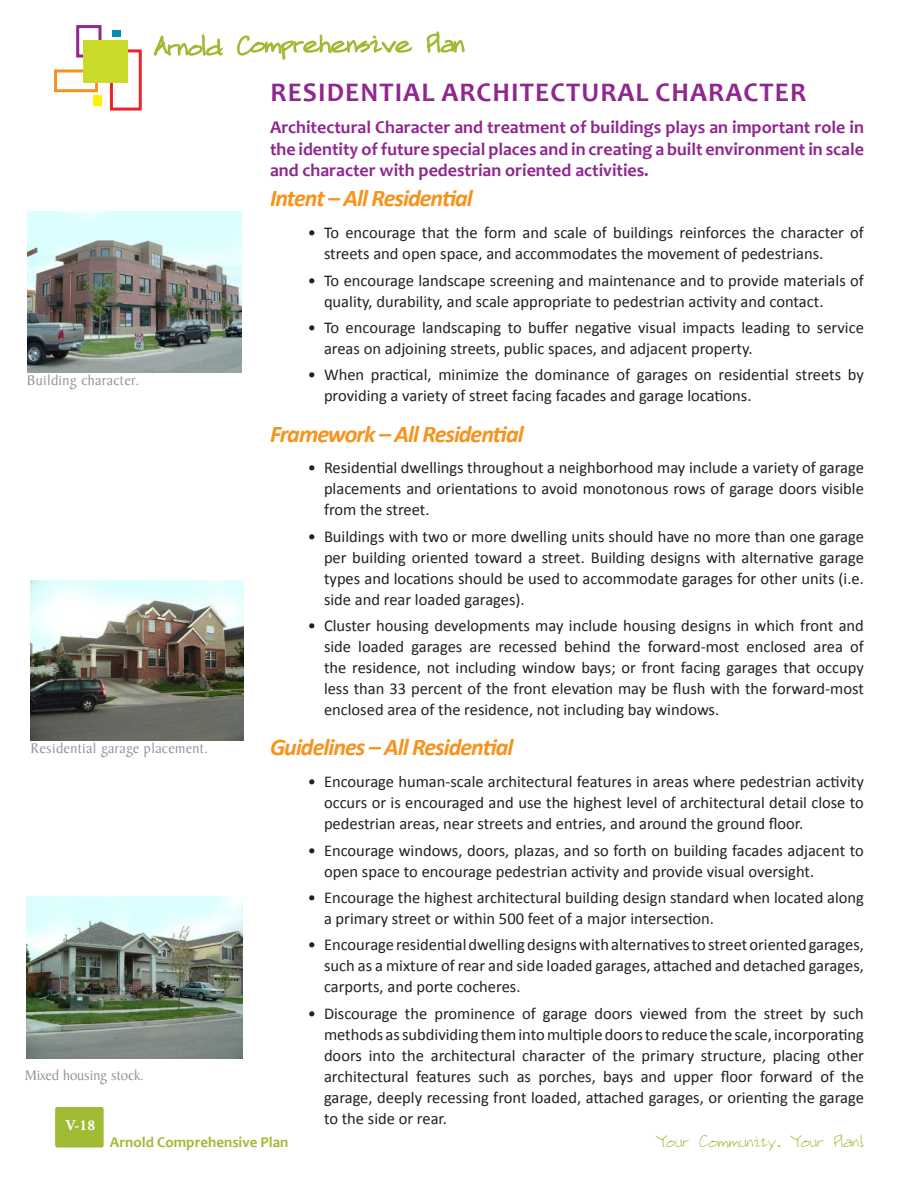
<style>
.page{position:relative;width:918px;height:1188px;background:#fff}
.page>*{position:absolute;margin:0;border:0;box-sizing:border-box;transform-origin:0 0}
.t1{font:700 27px "Candara";letter-spacing:.04em;color:#90268f}
.t2{font:italic 700 24px "Calibri";letter-spacing:-.04em;color:#f7931d}
.t3{font:700 18px/21.6px "Candara";color:#90268f;text-align:justify}
.t4{font:16.5px/21px "Calibri";color:#231f20}
.t5{font:italic 600 16.05px "Avant Garde";color:#fff}
.t6{font:15px "Baker Signet";letter-spacing:.025em;color:#939598}
.t7{font:700 15px "Candara";color:#9fbb34}
.t8{font:15px "Designer 1";color:#9fbb34}
.t9{font:15px "Baker Signet";color:#939598}
.t10{font:700 15px "Adobe Garamond Pro";color:#fff}
</style>
<div class="page">
<div style="left:76px;top:25px;width:25px;height:33px;border:3px solid #90268f"></div>
<div style="left:54px;top:70px;width:44px;height:22px;border:3px solid #f7931d"></div>
<div style="left:110px;top:49px;width:32px;height:62px;border:3px solid #ea242b"></div>
<div style="left:83px;top:40px;width:44px;height:42px;background:#cadb2a"></div>
<div style="left:112px;top:30px;width:8px;height:7px;background:#008eb0"></div>
<div style="left:93px;top:95px;width:9px;height:11px;background:#fff200"></div>
<svg style="left:153px;top:34px;width:71px;height:22px"></svg>
<svg style="left:237px;top:34px;width:176px;height:26px"></svg>
<svg style="left:426px;top:31px;width:39px;height:22px"></svg>
<div style="left:55px;top:1107px;width:49px;height:41px;background:#9fbb34;border-radius:2px"></div>
<img style="left:27px;top:212px;width:214px;height:160px">
<img style="left:27px;top:897px;width:216px;height:162px">
<img style="left:30px;top:580px;width:213px;height:160px">
<p class="t6" style="left:27px;top:373px;width:114px">Building character.</p>
<p class="t6" style="left:31px;top:740px;width:179px">Residential garage placement.</p>
<p class="t9" style="left:25px;top:1067px;width:120px">Mixed housing stock.</p>
<p class="t5" style="left:57px;top:1110px;width:37px">V-18</p>
<p class="t5" style="left:76px;top:1111px;width:37px">V-18</p>
<p class="t10" style="left:66px;top:1117px;width:31px">V-18</p>
<h1 class="t1" style="left:271px;top:76px;width:537px">Residential Architectural Character</h1>
<p class="t3" style="left:270px;top:116px;width:595px">Architectural Character and treatment of buildings plays an important role in the identity of future special places and in creating a built environment in scale and character with pedestrian oriented activities.</p>
<h2 class="t2" style="left:270px;top:184px;width:204px">Intent – All Residential</h2>
<p class="t4" style="left:324px;top:222px;width:541px;text-indent:-16px">• To encourage that the form and scale of buildings reinforces the character of streets and open space, and accommodates the movement of pedestrians.</p>
<p class="t4" style="left:324px;top:269px;width:541px;text-indent:-16px">• To encourage landscape screening and maintenance and to provide materials of quality, durability, and scale appropriate to pedestrian activity and contact.</p>
<p class="t4" style="left:324px;top:316px;width:541px;text-indent:-16px">• To encourage landscaping to buffer negative visual impacts leading to service areas on adjoining streets, public spaces, and adjacent property.</p>
<p class="t4" style="left:324px;top:364px;width:541px;text-indent:-16px">• When practical, minimize the dominance of garages on residential streets by providing a variety of street facing facades and garage locations.</p>
<h2 class="t2" style="left:270px;top:419px;width:255px">Framework – All Residential</h2>
<p class="t4" style="left:324px;top:457px;width:541px;text-align:justify;text-indent:-16px">• Residential dwellings throughout a neighborhood may include a variety of garage placements and orientations to avoid monotonous rows of garage doors visible from the street.</p>
<p class="t4" style="left:324px;top:525px;width:542px;text-align:justify;text-indent:-16px">• Buildings with two or more dwelling units should have no more than one garage per building oriented toward a street. Building designs with alternative garage types and locations should be used to accommodate garages for other units (i.e. side and rear loaded garages).</p>
<p class="t4" style="left:324px;top:615px;width:542px;text-align:justify;text-indent:-16px">• Cluster housing developments may include housing designs in which front and side loaded garages are recessed behind the forward-most enclosed area of the residence, not including window bays; or front facing garages that occupy less than 33 percent of the front elevation may be flush with the forward-most enclosed area of the residence, not including bay windows.</p>
<h2 class="t2" style="left:270px;top:733px;width:245px">Guidelines – All Residential</h2>
<p class="t4" style="left:324px;top:771px;width:542px;text-align:justify;text-indent:-16px">• Encourage human-scale architectural features in areas where pedestrian activity occurs or is encouraged and use the highest level of architectural detail close to pedestrian areas, near streets and entries, and around the ground floor.</p>
<p class="t4" style="left:324px;top:839px;width:541px;text-indent:-16px">• Encourage windows, doors, plazas, and so forth on building facades adjacent to open space to encourage pedestrian activity and provide visual oversight.</p>
<p class="t4" style="left:324px;top:886px;width:541px;text-indent:-16px">• Encourage the highest architectural building design standard when located along a primary street or within 500 feet of a major intersection.</p>
<p class="t4" style="left:324px;top:934px;width:541px;text-align:justify;text-indent:-16px">• Encourage residential dwelling designs with alternatives to street oriented garages, such as a mixture of rear and side loaded garages, attached and detached garages, carports, and porte cocheres.</p>
<p class="t4" style="left:324px;top:1002px;width:541px;text-align:justify;text-indent:-16px">• Discourage the prominence of garage doors viewed from the street by such methods as subdividing them into multiple doors to reduce the scale, incorporating doors into the architectural character of the primary structure, placing other architectural features such as porches, bays and upper floor forward of the garage, deeply recessing front loaded, attached garages, or orienting the garage to the side or rear.</p>
<p class="t7" style="left:110px;top:1133px;width:180px">Arnold Comprehensive Plan</p>
<p class="t8" style="left:655px;top:1132px;width:210px">Your Community. Your Plan!</p>
</div>
